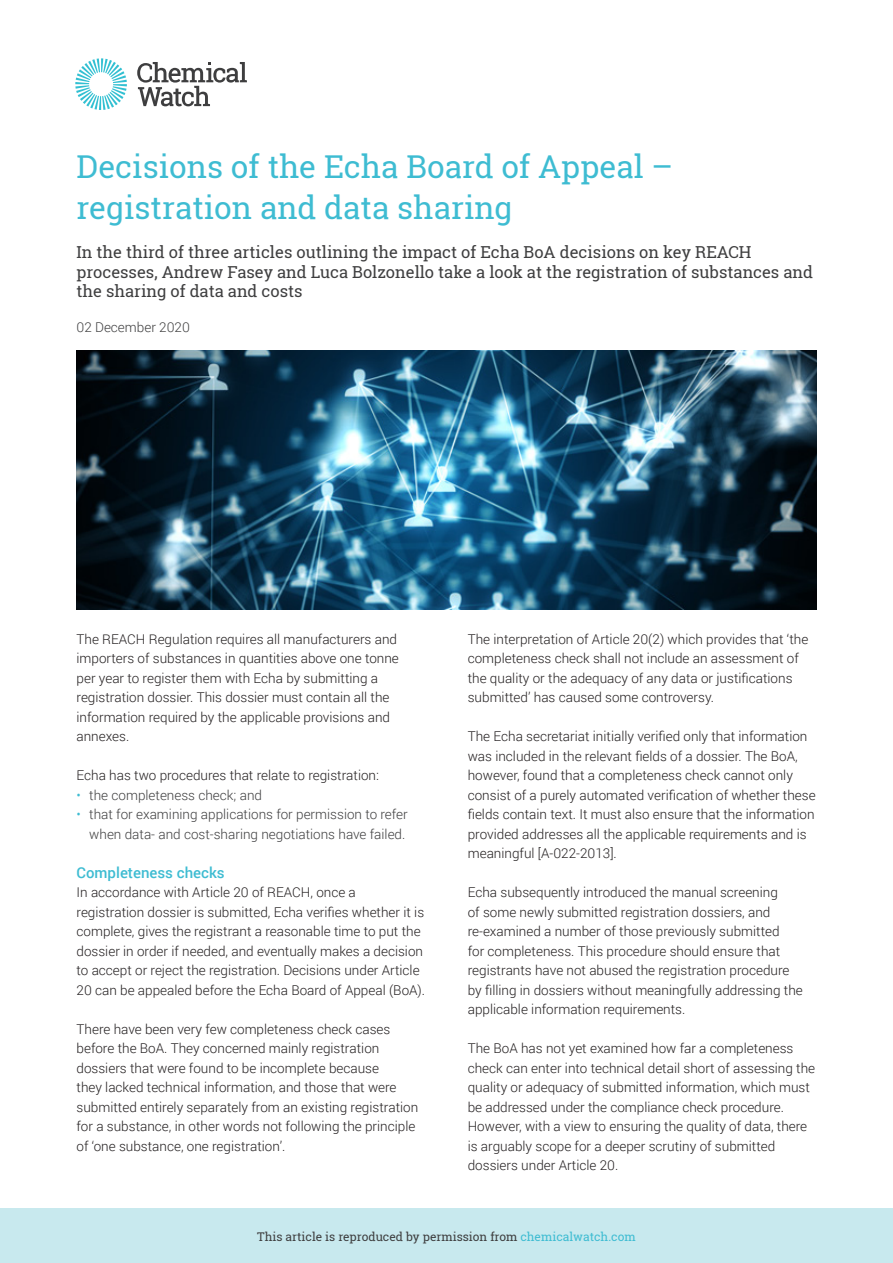
<style>
.page{position:relative;width:893px;height:1263px;background:#fff}
.page>*{position:absolute;margin:0;border:0;box-sizing:border-box;transform-origin:0 0}
.t1{font:31.5px/40.5px "Roboto Slab";color:#3ebcd2}
.Intro{font:16.5px/19.5px "Roboto Slab";color:#3e3e3f}
.t2{font:500 15px "Roboto";color:#3ebcd2}
.t3{font:300 13.5px/19.5px "Roboto";color:#231f20}
.t4{font:300 13.5px/19.5px "Roboto";color:#3e3e3f;text-align:right}
.Box{font:12px "Roboto Slab";color:#3e3e3f}
.s1{color:#3ebcd2}
</style>
<div class="page">
<svg style="left:75px;top:58px;width:52px;height:52px"></svg>
<svg style="left:137px;top:62px;width:110px;height:44px"></svg>
<div style="left:0;top:1209px;width:893px;height:54px;background:#c8e9ee"></div>
<img style="left:77px;top:351px;width:739px;height:258px">
<p class="t1" style="left:77px;top:146px;width:598px">Decisions of the Echa Board of Appeal – registration and data sharing</p>
<p class="Intro" style="left:77px;top:242px;width:738px">In the third of three articles outlining the impact of Echa BoA decisions on key REACH processes, Andrew Fasey and Luca Bolzonello take a look at the registration of substances and the sharing of data and costs</p>
<p class="t4" style="left:77px;top:317px;width:115px">02 December 2020</p>
<p class="t3" style="left:77px;top:629px;width:324px">The REACH Regulation requires all manufacturers and importers of substances in quantities above one tonne per year to register them with Echa by submitting a registration dossier. This dossier must contain all the information required by the applicable provisions and annexes.</p>
<p class="t3" style="left:77px;top:765px;width:304px">Echa has two procedures that relate to registration:</p>
<p class="t4" style="left:77px;top:785px;width:187px"><span class="s1">•</span> the completeness check; and</p>
<p class="t4" style="left:77px;top:804px;width:333px"><span class="s1">•</span> that for examining applications for permission to refer when data- and cost-sharing negotiations have failed.</p>
<p class="t2" style="left:77px;top:862px;width:150px">Completeness checks</p>
<p class="t3" style="left:77px;top:882px;width:350px">In accordance with Article 20 of REACH, once a registration dossier is submitted, Echa verifies whether it is complete, gives the registrant a reasonable time to put the dossier in order if needed, and eventually makes a decision to accept or reject the registration. Decisions under Article 20 can be appealed before the Echa Board of Appeal (BoA).</p>
<p class="t3" style="left:77px;top:1019px;width:343px">There have been very few completeness check cases before the BoA. They concerned mainly registration dossiers that were found to be incomplete because<br>they lacked technical information, and those that were submitted entirely separately from an existing registration for a substance, in other words not following the principle of ‘one substance, one registration’.</p>
<p class="t3" style="left:468px;top:629px;width:342px">The interpretation of Article 20(2) which provides that ‘the completeness check shall not include an assessment of the quality or the adequacy of any data or justifications submitted’ has caused some controversy.</p>
<p class="t3" style="left:468px;top:726px;width:349px">The Echa secretariat initially verified only that information was included in the relevant fields of a dossier. The BoA, however, found that a completeness check cannot only consist of a purely automated verification of whether these fields contain text. It must also ensure that the information provided addresses all the applicable requirements and is meaningful [A-022-2013].</p>
<p class="t3" style="left:468px;top:882px;width:337px">Echa subsequently introduced the manual screening<br>of some newly submitted registration dossiers, and re-examined a number of those previously submitted<br>for completeness. This procedure should ensure that registrants have not abused the registration procedure by filling in dossiers without meaningfully addressing the applicable information requirements.</p>
<p class="t3" style="left:468px;top:1038px;width:349px">The BoA has not yet examined how far a completeness check can enter into technical detail short of assessing the quality or adequacy of submitted information, which must be addressed under the compliance check procedure.<br>However, with a view to ensuring the quality of data, there is arguably scope for a deeper scrutiny of submitted dossiers under Article 20.</p>
<p class="Box" style="left:257px;top:1228px;width:380px">This article is reproduced by permission from <span class="s1">chemicalwatch.com</span></p>
</div>
